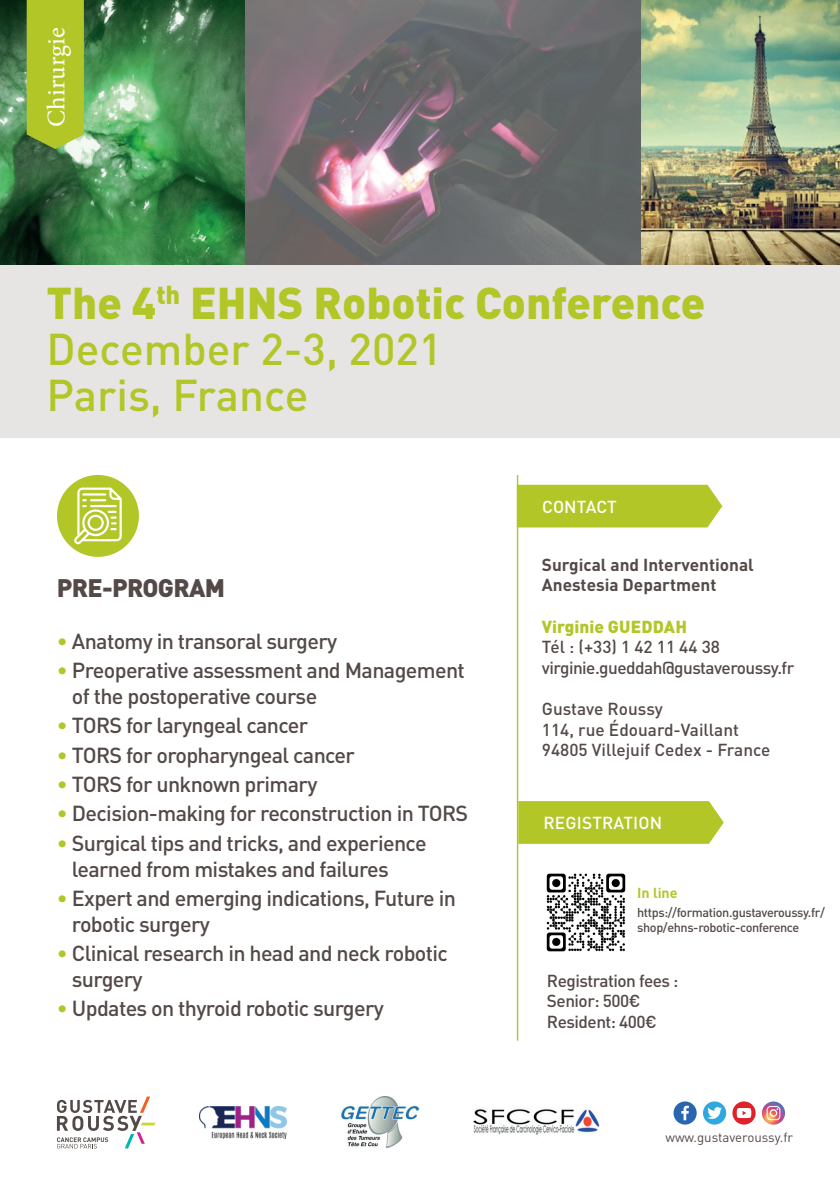
<style>
.page{position:relative;width:840px;height:1191px;background:#fff}
.page>*{position:absolute;margin:0;border:0;box-sizing:border-box;transform-origin:0 0}
.t1{font:500 44px/46.2px "DIN Pro";color:#b2c628}
.t2{font:25.4px "Minion Pro";color:#fff}
.t3{font:900 25px "DIN Pro";letter-spacing:-.03em;color:#534a47}
.t4{font:500 21.4px/25.8px "DIN Pro";letter-spacing:-.03em;color:#534a47}
.t5{font:500 17.2px/20.6px "DIN Pro";letter-spacing:-.03em;color:#534a47}
.t6{font:500 17.2px/20.6px "DIN Pro";color:#534a47}
.t7{font:700 17.2px/20.6px "DIN Pro";color:#534a47}
.t8{font:500 17.2px "DIN Pro";letter-spacing:.01em;color:#fff}
.t9{font:900 17.2px "DIN Pro";color:#b2c628}
.t10{font:700 14.2px "DIN Pro";color:#b2c628}
.t11{font:13.2px "DIN Pro";color:#534a47}
.t12{font:500 12.6px/15.2px "DIN Pro";letter-spacing:-.03em;color:#534a47}
.s1{font-weight:900}
.s2{color:#b2c628}
</style>
<div class="page">
<div style="left:57px;top:475px;width:82px;height:82px;background:#b2c628;border-radius:50%"></div>
<svg style="left:74px;top:487px;width:48px;height:57px"></svg>
<img style="left:0;top:0;width:637px;height:265px">
<img style="left:637px;top:0;width:202px;height:265px">
<div style="left:0;top:265px;width:839px;height:173px;background:#e7e5e4"></div>
<img style="left:199px;top:1107px;width:88px;height:31px">
<svg style="left:57px;top:1096px;width:98px;height:52px"></svg>
<img style="left:341px;top:1096px;width:78px;height:52px">
<img style="left:473px;top:1109px;width:126px;height:26px">
<div style="left:27px;top:0;width:57px;height:149px;background:#b2c628"></div>
<hr style="left:516px;top:475px;width:2px;height:565px;background:#b2c628">
<div style="left:516px;top:485px;width:206px;height:42px;background:#b2c628"></div>
<svg style="left:518px;top:801px;width:205px;height:43px;background:#b4c830"></svg>
<svg style="left:761px;top:1101px;width:23px;height:23px"></svg>
<svg style="left:732px;top:1101px;width:23px;height:23px"></svg>
<svg style="left:673px;top:1101px;width:23px;height:23px"></svg>
<svg style="left:703px;top:1101px;width:22px;height:23px"></svg>
<img style="left:546px;top:873px;width:80px;height:79px">
<p class="t2" style="left:39px;top:127px;width:101px;rotate:-90deg">Chirurgie</p>
<h1 class="t1" style="left:46px;top:278px;width:660px"><span class="s1">The 4</span><sup>th</sup> <span class="s1">EHNS Robotic Conference<br></span>December 2-3, 2021<br>Paris, France</h1>
<p class="t3" style="left:57px;top:571px;width:169px">PRE-PROGRAM</p>
<p class="t4" style="left:57px;top:627px;width:281px"><span class="s2">•</span> Anatomy in transoral surgery</p>
<p class="t4" style="left:72px;top:656px;width:394px;text-indent:-15px"><span class="s2">•</span> Preoperative assessment and Management of the postoperative course</p>
<p class="t4" style="left:57px;top:712px;width:253px"><span class="s2">•</span> TORS for laryngeal cancer</p>
<p class="t4" style="left:57px;top:741px;width:299px"><span class="s2">•</span> TORS for oropharyngeal cancer</p>
<p class="t4" style="left:57px;top:770px;width:262px"><span class="s2">•</span> TORS for unknown primary</p>
<p class="t4" style="left:57px;top:800px;width:412px"><span class="s2">•</span> Decision-making for reconstruction in TORS</p>
<p class="t4" style="left:72px;top:829px;width:356px;text-indent:-15px"><span class="s2">•</span> Surgical tips and tricks, and experience learned from mistakes and failures</p>
<p class="t4" style="left:72px;top:884px;width:385px;text-indent:-15px"><span class="s2">•</span> Expert and emerging indications, Future in robotic surgery</p>
<p class="t4" style="left:72px;top:939px;width:377px;text-indent:-15px"><span class="s2">•</span> Clinical research in head and neck robotic surgery</p>
<p class="t4" style="left:57px;top:995px;width:328px"><span class="s2">•</span> Updates on thyroid robotic surgery</p>
<p class="t8" style="left:541px;top:495px;width:76px">CONTACT</p>
<p class="t7" style="left:541px;top:553px;width:213px">Surgical and Interventional<br>Anestesia Department</p>
<p class="t9" style="left:541px;top:614px;width:146px">Virginie GUEDDAH</p>
<p class="t5" style="left:541px;top:636px;width:254px">Tél : (+33) 1 42 11 44 38 virginie.gueddah@gustaveroussy.fr</p>
<p class="t6" style="left:541px;top:698px;width:230px">Gustave Roussy<br>114, rue Édouard-Vaillant<br>94805 Villejuif Cedex - France</p>
<p class="t8" style="left:543px;top:811px;width:120px">REGISTRATION</p>
<p class="t10" style="left:637px;top:883px;width:42px">In line</p>
<p class="t12" style="left:637px;top:904px;width:189px">https://formation.gustaveroussy.fr/ shop/ehns-robotic-conference</p>
<p class="t5" style="left:546px;top:969px;width:133px">Registration fees :<br>Senior: 500€<br>Resident: 400€</p>
<p class="t11" style="left:665px;top:1128px;width:129px">www.gustaveroussy.fr</p>
</div>
